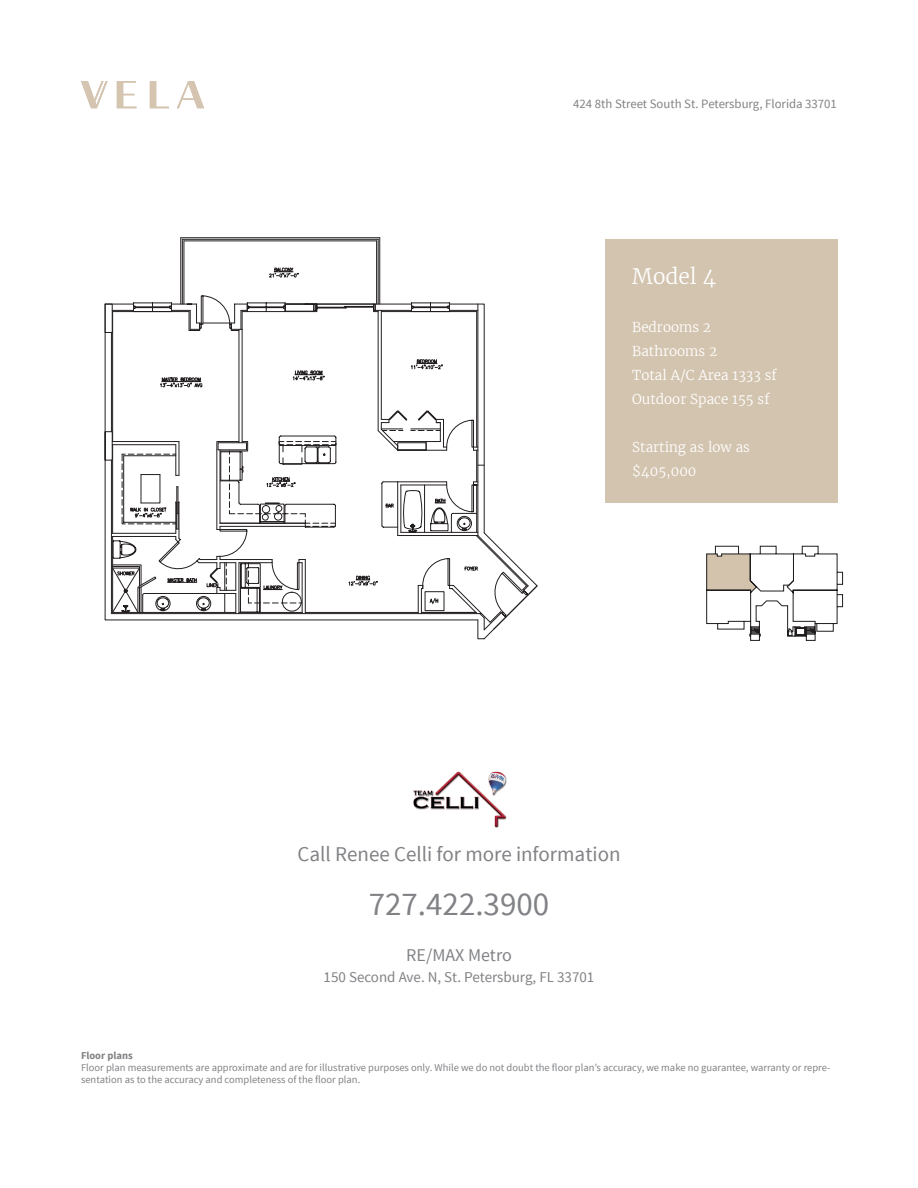
<style>
.page{position:relative;width:918px;height:1188px;background:#fff}
.page>*{position:absolute;margin:0;border:0;box-sizing:border-box;transform-origin:0 0}
.t1{font:33px "Source Sans Pro";color:#808285}
.t2{font:21px "Source Sans Pro";color:#808285}
.t3{font:300 21px "Merriweather";color:#fff}
.t4{font:18px "Source Sans Pro";color:#808285}
.t5{font:15px "Source Sans Pro";color:#808285}
.t6{font:300 13.5px "Merriweather";color:#fff}
.t7{font:12.75px "Source Sans Pro";color:#808285}
.t8{font:10.5px/12px "Source Sans Pro";color:#808285}
.t9{font:700 10.5px "Source Sans Pro";color:#808285}
</style>
<div class="page">
<img style="left:413px;top:771px;width:94px;height:57px">
<svg style="left:177px;top:81px;width:27px;height:27px"></svg>
<svg style="left:117px;top:81px;width:19px;height:27px"></svg>
<svg style="left:81px;top:81px;width:27px;height:27px"></svg>
<svg style="left:150px;top:81px;width:19px;height:27px"></svg>
<div style="left:605px;top:240px;width:232px;height:263px;background:#d3c4af"></div>
<svg style="left:707px;top:546px;width:136px;height:95px"></svg>
<hr style="left:380px;top:238px;width:1px;height:66px;background:#231f20">
<hr style="left:181px;top:238px;width:1px;height:66px;background:#231f20">
<svg style="left:105px;top:239px;width:424px;height:391px"></svg>
<p class="t7" style="left:573px;top:96px;width:265px">424 8th Street South St. Petersburg, Florida 33701</p>
<p class="t3" style="left:632px;top:262px;width:85px">Model 4</p>
<p class="t6" style="left:632px;top:318px;width:80px">Bedrooms 2</p>
<p class="t6" style="left:632px;top:342px;width:86px">Bathrooms 2</p>
<p class="t6" style="left:632px;top:366px;width:146px">Total A/C Area 1333 sf</p>
<p class="t6" style="left:632px;top:390px;width:139px">Outdoor Space 155 sf</p>
<p class="t6" style="left:632px;top:438px;width:119px">Starting as low as</p>
<p class="t6" style="left:632px;top:462px;width:66px">$405,000</p>
<h2 class="t2" style="left:297px;top:841px;width:325px">Call Renee Celli for more information</h2>
<h1 class="t1" style="left:369px;top:884px;width:182px">727.422.3900</h1>
<h3 class="t4" style="left:406px;top:944px;width:107px">RE/MAX Metro</h3>
<h3 class="t5" style="left:324px;top:967px;width:272px">150 Second Ave. N, St. Petersburg, FL 33701</h3>
<p class="t9" style="left:81px;top:1048px;width:53px">Floor plans</p>
<p class="t8" style="left:81px;top:1061px;width:751px">Floor plan measurements are approximate and are for illustrative purposes only. While we do not doubt the floor plan’s accuracy, we make no guarantee, warranty or repre&shy;sentation as to the accuracy and completeness of the floor plan.</p>
</div>
